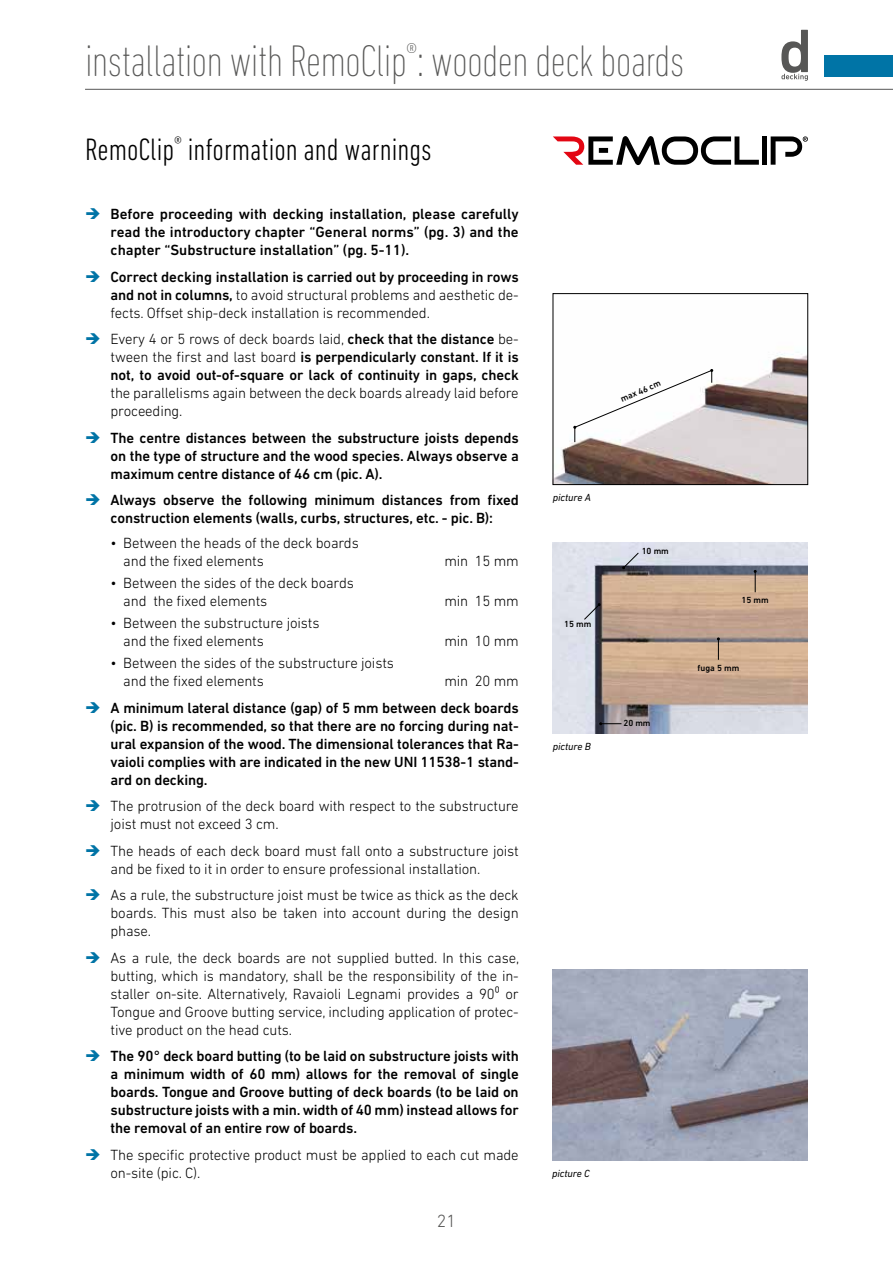
<style>
.page{position:relative;width:893px;height:1263px;background:#fff}
.page>*{position:absolute;margin:0;border:0;box-sizing:border-box;transform-origin:0 0}
.t1{font:200 condensed 45px "DIN Next LT Pro";letter-spacing:-.02em;color:#575756}
.t2{font:300 condensed 31.5px "DIN Next LT Pro";color:#000}
.t3{font:300 18px "DIN Next LT Pro";color:#575756}
.t4{font:300 15px/18px "DIN Next LT Pro";letter-spacing:-.01em;color:#000}
.t5{font:500 15px/18px "DIN Next LT Pro";letter-spacing:-.01em;color:#000;text-align:justify}
.t6{font:italic 10.5px "DIN Next LT Pro";letter-spacing:-.01em;color:#000}
.t7{font:500 9px "DIN Next LT Pro";color:#000}
.s1{color:#0074a6}
.s2{font-weight:500}
.s3{font-weight:300}
</style>
<div class="page">
<img style="left:553px;top:969px;width:255px;height:192px">
<img style="left:553px;top:542px;width:255px;height:191px">
<img style="left:555px;top:352px;width:251px;height:131px">
<div style="left:553px;top:293px;width:255px;height:192px;border:1px solid #000"></div>
<svg style="left:717px;top:637px;width:3px;height:23px"></svg>
<svg style="left:754px;top:570px;width:3px;height:22px"></svg>
<svg style="left:583px;top:603px;width:18px;height:17px"></svg>
<svg style="left:622px;top:552px;width:17px;height:17px"></svg>
<svg style="left:599px;top:722px;width:22px;height:3px"></svg>
<svg style="left:573px;top:369px;width:140px;height:73px"></svg>
<svg style="left:553px;top:136px;width:206px;height:29px"></svg>
<div style="left:762px;top:136px;width:5px;height:29px;background:#000"></div>
<svg style="left:771px;top:136px;width:37px;height:29px"></svg>
<svg style="left:781px;top:30px;width:27px;height:51px"></svg>
<hr style="left:85px;top:89px;width:808px;height:1px;background:#575756">
<div style="left:825px;top:55px;width:68px;height:22px;background:#0074a6"></div>
<h1 class="t1" style="left:85px;top:36px;width:601px">installation with RemoClip<sup>®</sup>: wooden deck boards</h1>
<h2 class="t2" style="left:85px;top:131px;width:348px">RemoClip<sup>®</sup> information and warnings</h2>
<p class="t5" style="left:111px;top:205px;width:410px;text-indent:-26px"><span class="s1">➔</span> Before proceeding with decking installation, please carefully read the introductory chapter “General norms” (pg. 3) and the chapter “Substructure installation” (pg. 5-11).</p>
<p class="t4" style="left:111px;top:267px;width:410px;text-align:justify;text-indent:-26px"><span class="s1">➔</span> <span class="s2">Correct decking installation is carried out by proceeding in rows and not in columns,</span> to avoid structural problems and aesthetic de&shy;fects. Offset ship-deck installation is recommended.</p>
<p class="t5" style="left:111px;top:330px;width:410px;text-indent:-26px"><span class="s1">➔</span> <span class="s3">Every 4 or 5 rows of deck boards laid,</span> check that the distance <span class="s3">be&shy;tween the first and last board</span> is perpendicularly constant. If it is not, to avoid out-of-square or lack of continuity in gaps, check</p>
<p class="t4" style="left:111px;top:384px;width:410px">the parallelisms again between the deck boards already laid before proceeding.</p>
<p class="t5" style="left:111px;top:428px;width:410px;text-indent:-26px"><span class="s1">➔</span> The centre distances between the substructure joists depends on the type of structure and the wood species. Always observe a maximum centre distance of 46 cm (pic. A).</p>
<p class="t5" style="left:85px;top:491px;width:435px;text-align:center"><span class="s1">➔</span> Always observe the following minimum distances from fixed construction elements (walls, curbs, structures, etc. - pic. B):</p>
<p class="t4" style="left:123px;top:533px;width:237px;text-indent:-13px">• Between the heads of the deck boards and the fixed elements</p>
<p class="t4" style="left:444px;top:551px;width:76px">min 15 mm</p>
<p class="t4" style="left:123px;top:573px;width:232px;text-indent:-13px">• Between the sides of the deck boards and the fixed elements</p>
<p class="t4" style="left:123px;top:614px;width:198px;text-indent:-13px">• Between the substructure joists and the fixed elements</p>
<p class="t4" style="left:444px;top:592px;width:76px">min 15 mm</p>
<p class="t4" style="left:444px;top:632px;width:76px">min 10 mm</p>
<p class="t4" style="left:123px;top:654px;width:272px;text-indent:-13px">• Between the sides of the substructure joists and the fixed elements</p>
<p class="t4" style="left:444px;top:672px;width:76px">min 20 mm</p>
<p class="t5" style="left:111px;top:699px;width:410px;text-indent:-25px"><span class="s1">➔</span> A minimum lateral distance (gap) of 5 mm between deck boards (pic. B) is recommended, so that there are no forcing during nat&shy;ural expansion of the wood. The dimensional tolerances that Ra&shy;vaioli complies with are indicated in the new UNI 11538-1 stand&shy;ard on decking.</p>
<p class="t4" style="left:111px;top:797px;width:410px;text-indent:-26px"><span class="s1">➔</span> The protrusion of the deck board with respect to the substructure joist must not exceed 3 cm.</p>
<p class="t4" style="left:111px;top:842px;width:410px;text-indent:-26px"><span class="s1">➔</span> The heads of each deck board must fall onto a substructure joist and be fixed to it in order to ensure professional installation.</p>
<p class="t4" style="left:111px;top:886px;width:410px;text-align:justify;text-indent:-26px"><span class="s1">➔</span> As a rule, the substructure joist must be twice as thick as the deck boards. This must also be taken into account during the design phase.</p>
<p class="t4" style="left:111px;top:949px;width:410px;text-align:justify;text-indent:-26px"><span class="s1">➔</span> As a rule, the deck boards are not supplied butted. In this case, butting, which is mandatory, shall be the responsibility of the in&shy;staller on-site. Alternatively, Ravaioli Legnami provides a 90⁰ or Tongue and Groove butting service, including application of protec&shy;tive product on the head cuts.</p>
<p class="t5" style="left:111px;top:1047px;width:410px;text-indent:-26px"><span class="s1">➔</span> The 90° deck board butting (to be laid on substructure joists with a minimum width of 60 mm) allows for the removal of single boards. Tongue and Groove butting of deck boards (to be laid on substructure joists with a min. width of 40 mm) instead allows for the removal of an entire row of boards.</p>
<p class="t4" style="left:111px;top:1146px;width:410px;text-indent:-26px"><span class="s1">➔</span> The specific protective product must be applied to each cut made on-site (pic. C).</p>
<p class="t3" style="left:437px;top:1211px;width:21px">21</p>
<p class="t7" style="left:619px;top:394px;width:44px;rotate:-23deg">max 46 cm</p>
<p class="t6" style="left:553px;top:491px;width:40px">picture A</p>
<p class="t7" style="left:564px;top:619px;width:29px">15 mm</p>
<p class="t6" style="left:553px;top:740px;width:39px">picture B</p>
<p class="t7" style="left:642px;top:546px;width:29px">10 mm</p>
<p class="t7" style="left:623px;top:718px;width:29px">20 mm</p>
<p class="t7" style="left:742px;top:595px;width:29px">15 mm</p>
<p class="t7" style="left:697px;top:662px;width:43px">fuga 5 mm</p>
<p class="t6" style="left:552px;top:1168px;width:39px">picture C</p>
</div>
